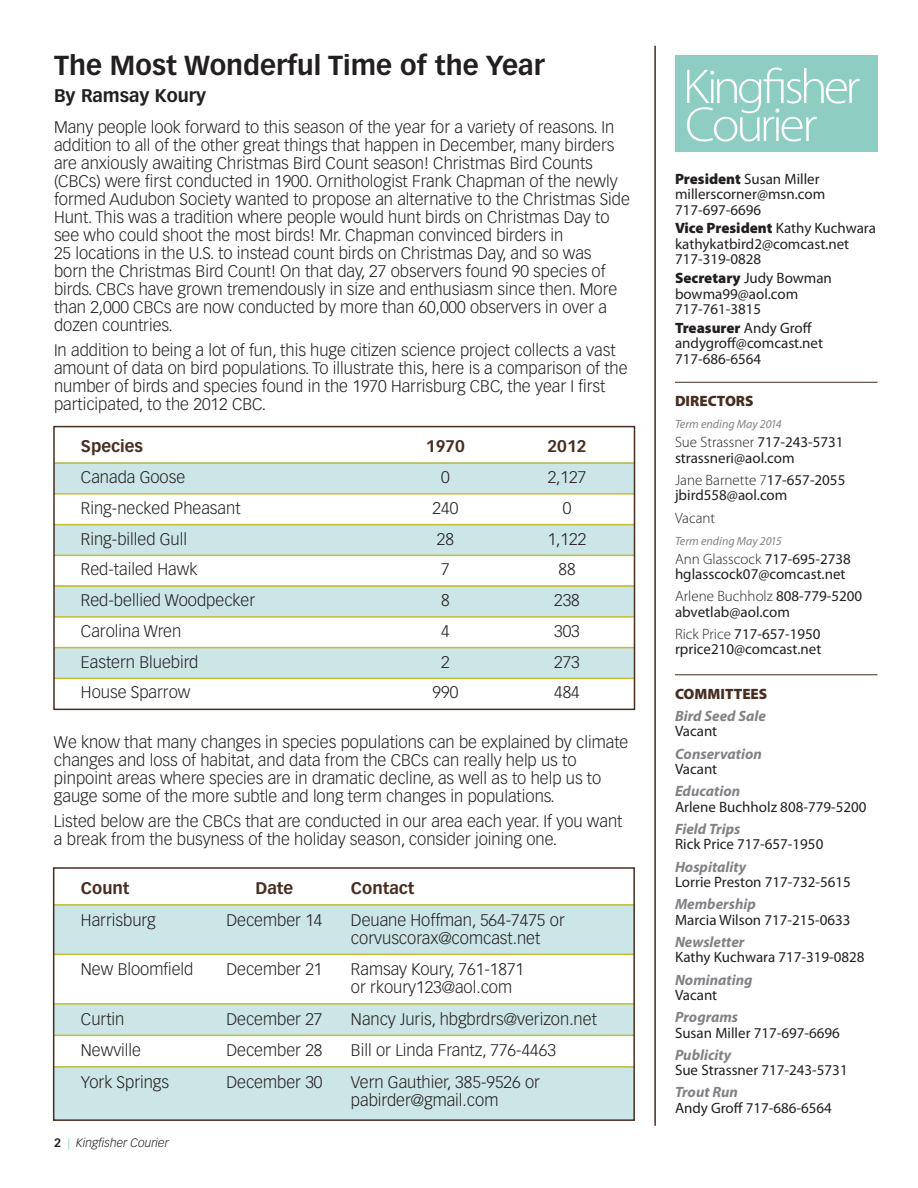
<style>
.page{position:relative;width:918px;height:1188px;background:#fff}
.page>*{position:absolute;margin:0;border:0;box-sizing:border-box;transform-origin:0 0}
.t1{font:700 27px "Vectora LT Std";color:#231f20}
.t2{font:700 18px "Vectora LT Std";color:#231f20}
.t3{font:300 16.5px/18px "Vectora LT Std";color:#231f20}
.t4{font:700 16.5px "Vectora LT Std";color:#482d21}
.t5{font:15px/15.5px "Myriad Pro";color:#231f20}
.t6{font:italic 700 15px "Myriad Pro";color:#808285}
.t7{font:900 15px "Myriad Pro";color:#482d21}
.t8{font:300 15px "Myriad Pro";color:#231f20}
.t9{font:italic 12px "Myriad Pro";color:#808285}
.t10{font:italic 300 12px "Vectora LT Std";color:#231f20}
.s1{font-weight:700;font-style:normal}
.s2{font-style:normal;color:#8ecec2}
.s3{font-weight:900}
.s4{font-weight:300}
</style>
<div class="page">
<div style="left:54px;top:904px;width:580px;height:51px;background:#cce5e6"></div>
<div style="left:54px;top:1004px;width:580px;height:31px;background:#cce5e6"></div>
<div style="left:54px;top:1066px;width:580px;height:55px;background:#cce5e6"></div>
<div style="left:54px;top:463px;width:580px;height:31px;background:#cce5e6"></div>
<div style="left:54px;top:524px;width:580px;height:32px;background:#cce5e6"></div>
<div style="left:54px;top:586px;width:580px;height:31px;background:#cce5e6"></div>
<div style="left:54px;top:647px;width:580px;height:32px;background:#cce5e6"></div>
<hr style="left:675px;top:382px;width:203px;height:1px;background:#482d21">
<hr style="left:675px;top:674px;width:203px;height:1px;background:#482d21">
<div style="left:675px;top:55px;width:203px;height:97px;background:#8ecec2"></div>
<svg style="left:687px;top:68px;width:173px;height:74px"></svg>
<hr style="left:654px;top:46px;width:2px;height:1080px;background:#482d21">
<hr style="left:54px;top:462px;width:580px;height:2px;background:#c2bd36">
<hr style="left:54px;top:493px;width:580px;height:2px;background:#c2bd36">
<hr style="left:54px;top:524px;width:580px;height:1px;background:#c2bd36">
<hr style="left:54px;top:555px;width:580px;height:1px;background:#c2bd36">
<hr style="left:54px;top:585px;width:580px;height:2px;background:#c2bd36">
<hr style="left:54px;top:616px;width:580px;height:2px;background:#c2bd36">
<hr style="left:54px;top:647px;width:580px;height:1px;background:#c2bd36">
<hr style="left:54px;top:678px;width:580px;height:1px;background:#c2bd36">
<hr style="left:54px;top:904px;width:580px;height:2px;background:#c2bd36">
<hr style="left:54px;top:954px;width:580px;height:1px;background:#c2bd36">
<hr style="left:54px;top:1003px;width:580px;height:2px;background:#c2bd36">
<hr style="left:54px;top:1035px;width:580px;height:1px;background:#c2bd36">
<hr style="left:54px;top:1066px;width:580px;height:2px;background:#c2bd36">
<div style="left:53px;top:426px;width:582px;height:284px;border:2px solid #482d21"></div>
<div style="left:53px;top:867px;width:582px;height:254px;border:2px solid #482d21"></div>
<h1 class="t1" style="left:54px;top:49px;width:492px">The Most Wonderful Time of the Year</h1>
<p class="t2" style="left:54px;top:85px;width:154px">By Ramsay Koury</p>
<p class="t3" style="left:54px;top:119px;width:578px">Many people look forward to this season of the year for a variety of reasons. In addition to all of the other great things that happen in December, many birders are anxiously awaiting Christmas Bird Count season! Christmas Bird Counts (CBCs) were first conducted in 1900. Ornithologist Frank Chapman of the newly formed Audubon Society wanted to propose an alternative to the Christmas Side Hunt. This was a tradition where people would hunt birds on Christmas Day to see who could shoot the most birds! Mr. Chapman convinced birders in<br>25 locations in the U.S. to instead count birds on Christmas Day, and so was<br>born the Christmas Bird Count! On that day, 27 observers found 90 species of birds. CBCs have grown tremendously in size and enthusiasm since then. More than 2,000 CBCs are now conducted by more than 60,000 observers in over a dozen countries.</p>
<p class="t3" style="left:54px;top:342px;width:575px">In addition to being a lot of fun, this huge citizen science project collects a vast amount of data on bird populations. To illustrate this, here is a comparison of the number of birds and species found in the 1970 Harrisburg CBC, the year I first participated, to the 2012 CBC.</p>
<p class="t4" style="left:81px;top:436px;width:64px">Species</p>
<p class="t4" style="left:426px;top:436px;width:41px">1970</p>
<p class="t4" style="left:547px;top:436px;width:41px">2012</p>
<p class="t3" style="left:81px;top:468px;width:106px">Canada Goose</p>
<p class="t3" style="left:441px;top:468px;width:10px">0</p>
<p class="t3" style="left:548px;top:468px;width:40px">2,127</p>
<p class="t3" style="left:81px;top:499px;width:161px">Ring-necked Pheasant</p>
<p class="t3" style="left:433px;top:499px;width:27px">240</p>
<p class="t3" style="left:563px;top:499px;width:10px">0</p>
<p class="t3" style="left:81px;top:530px;width:108px">Ring-billed Gull</p>
<p class="t3" style="left:437px;top:530px;width:19px">28</p>
<p class="t3" style="left:548px;top:530px;width:40px">1,122</p>
<p class="t3" style="left:81px;top:561px;width:118px">Red-tailed Hawk</p>
<p class="t3" style="left:441px;top:561px;width:10px">7</p>
<p class="t3" style="left:558px;top:561px;width:19px">88</p>
<p class="t3" style="left:81px;top:591px;width:176px">Red-bellied Woodpecker</p>
<p class="t3" style="left:441px;top:591px;width:10px">8</p>
<p class="t3" style="left:554px;top:591px;width:27px">238</p>
<p class="t3" style="left:81px;top:622px;width:102px">Carolina Wren</p>
<p class="t3" style="left:441px;top:622px;width:10px">4</p>
<p class="t3" style="left:554px;top:622px;width:27px">303</p>
<p class="t3" style="left:81px;top:653px;width:119px">Eastern Bluebird</p>
<p class="t3" style="left:441px;top:653px;width:10px">2</p>
<p class="t3" style="left:554px;top:653px;width:27px">273</p>
<p class="t3" style="left:81px;top:684px;width:111px">House Sparrow</p>
<p class="t3" style="left:433px;top:684px;width:27px">990</p>
<p class="t3" style="left:554px;top:684px;width:27px">484</p>
<p class="t3" style="left:54px;top:733px;width:576px">We know that many changes in species populations can be explained by climate changes and loss of habitat, and data from the CBCs can really help us to pinpoint areas where species are in dramatic decline, as well as to help us to gauge some of the more subtle and long term changes in populations.</p>
<p class="t3" style="left:54px;top:812px;width:570px">Listed below are the CBCs that are conducted in our area each year. If you want a break from the busyness of the holiday season, consider joining one.</p>
<p class="t4" style="left:81px;top:878px;width:50px">Count</p>
<p class="t4" style="left:256px;top:878px;width:39px">Date</p>
<p class="t4" style="left:351px;top:878px;width:65px">Contact</p>
<p class="t3" style="left:81px;top:911px;width:76px">Harrisburg</p>
<p class="t3" style="left:226px;top:911px;width:98px">December 14</p>
<p class="t3" style="left:351px;top:911px;width:215px">Deuane Hoffman, 564-7475 or corvuscorax@comcast.net</p>
<p class="t3" style="left:81px;top:960px;width:114px">New Bloomfield</p>
<p class="t3" style="left:226px;top:960px;width:98px">December 21</p>
<p class="t3" style="left:351px;top:960px;width:175px">Ramsay Koury, 761-1871 or rkoury123@aol.com</p>
<p class="t3" style="left:81px;top:1010px;width:45px">Curtin</p>
<p class="t3" style="left:226px;top:1010px;width:98px">December 27</p>
<p class="t3" style="left:351px;top:1010px;width:247px">Nancy Juris, hbgbrdrs@verizon.net</p>
<p class="t3" style="left:81px;top:1041px;width:62px">Newville</p>
<p class="t3" style="left:226px;top:1041px;width:98px">December 28</p>
<p class="t3" style="left:351px;top:1041px;width:207px">Bill or Linda Frantz, 776-4463</p>
<p class="t3" style="left:81px;top:1073px;width:90px">York Springs</p>
<p class="t3" style="left:226px;top:1073px;width:98px">December 30</p>
<p class="t3" style="left:351px;top:1073px;width:191px">Vern Gauthier, 385-9526 or pabirder@gmail.com</p>
<p class="t10" style="left:54px;top:1136px;width:116px"><span class="s1">2</span> <span class="s2">|</span> Kingfisher Courier</p>
<p class="t5" style="left:675px;top:171px;width:152px"><span class="s3">President</span> Susan Miller millerscorner@msn.com<br>717-697-6696</p>
<p class="t5" style="left:675px;top:220px;width:203px"><span class="s3">Vice President</span> Kathy Kuchwara kathykatbird2@comcast.net<br>717-319-0828</p>
<p class="t5" style="left:675px;top:270px;width:158px"><span class="s3">Secretary</span> Judy Bowman bowma99@aol.com<br>717-761-3815</p>
<p class="t5" style="left:675px;top:320px;width:150px"><span class="s3">Treasurer</span> Andy Groff andygroff@comcast.net<br>717-686-6564</p>
<p class="t7" style="left:675px;top:391px;width:80px">DIRECTORS</p>
<p class="t9" style="left:675px;top:417px;width:108px">Term ending May 2014</p>
<p class="t5" style="left:675px;top:434px;width:170px"><span class="s4">Sue Strassner</span> 717-243-5731 strassneri@aol.com</p>
<p class="t5" style="left:675px;top:472px;width:172px"><span class="s4">Jane Barnette 7</span>17-657-2055 jbird558@aol.com</p>
<p class="t8" style="left:675px;top:509px;width:42px">Vacant</p>
<p class="t9" style="left:675px;top:533px;width:108px">Term ending May 2015</p>
<p class="t5" style="left:675px;top:551px;width:177px"><span class="s4">Ann Glasscock</span> 717-695-2738 hglasscock07@comcast.net</p>
<p class="t5" style="left:675px;top:588px;width:189px"><span class="s4">Arlene Buchholz</span> 808-779-5200 abvetlab@aol.com</p>
<p class="t5" style="left:675px;top:626px;width:148px"><span class="s4">Rick Price</span> 717-657-1950 rprice210@comcast.net</p>
<p class="t7" style="left:675px;top:684px;width:94px">COMMITTEES</p>
<p class="t6" style="left:675px;top:706px;width:93px">Bird Seed Sale</p>
<p class="t5" style="left:675px;top:723px;width:44px">Vacant</p>
<p class="t6" style="left:675px;top:744px;width:88px">Conservation</p>
<p class="t5" style="left:675px;top:761px;width:44px">Vacant</p>
<p class="t6" style="left:675px;top:781px;width:67px">Education</p>
<p class="t5" style="left:675px;top:799px;width:193px">Arlene Buchholz 808-779-5200</p>
<p class="t6" style="left:675px;top:819px;width:67px">Field Trips</p>
<p class="t5" style="left:675px;top:836px;width:150px">Rick Price 717-657-1950</p>
<p class="t6" style="left:675px;top:857px;width:73px">Hospitality</p>
<p class="t5" style="left:675px;top:874px;width:177px">Lorrie Preston 717-732-5615</p>
<p class="t6" style="left:675px;top:894px;width:82px">Membership</p>
<p class="t5" style="left:675px;top:912px;width:177px">Marcia Wilson 717-215-0633</p>
<p class="t6" style="left:675px;top:932px;width:71px">Newsletter</p>
<p class="t5" style="left:675px;top:949px;width:191px">Kathy Kuchwara 717-319-0828</p>
<p class="t6" style="left:675px;top:970px;width:79px">Nominating</p>
<p class="t5" style="left:675px;top:987px;width:44px">Vacant</p>
<p class="t6" style="left:675px;top:1007px;width:65px">Programs</p>
<p class="t5" style="left:675px;top:1025px;width:166px">Susan Miller 717-697-6696</p>
<p class="t6" style="left:675px;top:1045px;width:58px">Publicity</p>
<p class="t5" style="left:675px;top:1062px;width:174px">Sue Strassner 717-243-5731</p>
<p class="t6" style="left:675px;top:1083px;width:64px">Trout Run</p>
<p class="t5" style="left:675px;top:1100px;width:158px">Andy Groff 717-686-6564</p>
</div>
